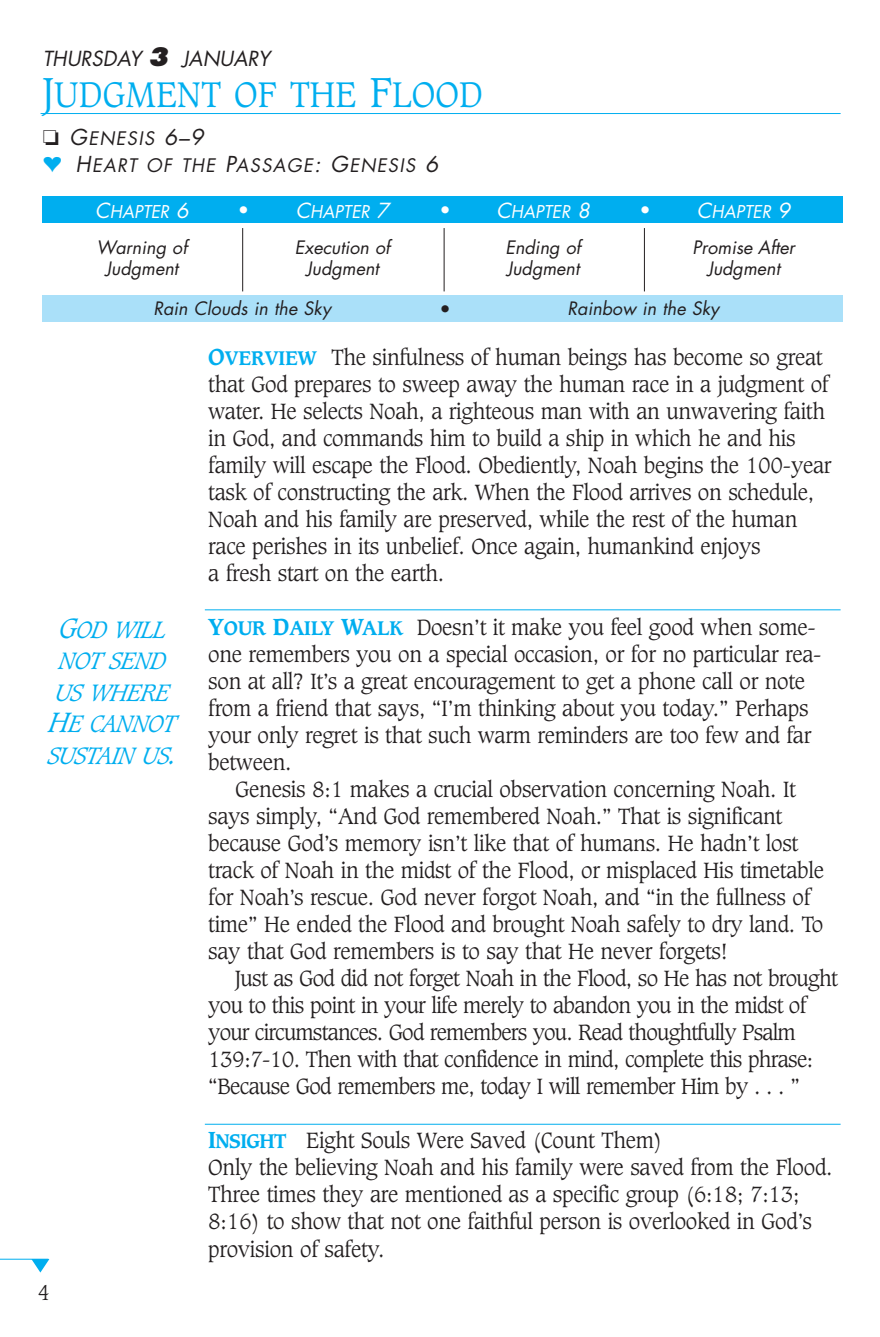
<style>
.page{position:relative;width:880px;height:1337px;background:#fff}
.page>*{position:absolute;margin:0;border:0;box-sizing:border-box;transform-origin:0 0}
.t1{font:300 34.43px "Caxton";color:#00aeef}
.t2{font:italic 300 22.95px/31.5px "Caxton";letter-spacing:-.035em;color:#00aeef;text-align:center}
.t3{font:300 21.38px/27px "Caxton";letter-spacing:-.01em;color:#231f20}
.t4{font:300 21.38px/27px "Caxton";letter-spacing:-.03em;color:#231f20}
.t5{font:italic 20.25px "Futura";color:#231f20}
.t6{font:300 20.25px "Caxton";color:#fff}
.t7{font:300 20.25px "Caxton";color:#231f20}
.t8{font:italic 20.25px "Futura";color:#fff}
.t9{font:italic 18.22px/27px "Futura";letter-spacing:.07em;color:#231f20}
.t10{font:italic 18px/20.2px "Futura";color:#231f20;text-align:center}
.t11{font:italic 17.32px "Futura";color:#fff}
.s1{font-weight:800;font-size:24.75px}
.s2{font-size:40.5px}
.s3{font-size:21.38px}
.s4{color:#00aeef}
.s5{font-size:20.25px}
.s6{font-size:27px}
.s7{font-weight:700;font-size:22.5px;color:#00aeef}
.s8{font-weight:700;font-size:19.12px;color:#00aeef}
</style>
<div class="page">
<svg style="left:31px;top:1259px;width:18px;height:13px"></svg>
<hr style="left:1px;top:1258px;width:47px;height:1px;background:#00aeef">
<hr style="left:205px;top:1123px;width:635px;height:1px;background:#00aeef">
<hr style="left:205px;top:609px;width:635px;height:1px;background:#00aeef">
<hr style="left:41px;top:113px;width:799px;height:1px;background:#00aeef">
<div style="left:43px;top:295px;width:800px;height:27px;background:#aae0f9"></div>
<div style="left:43px;top:196px;width:800px;height:27px;background:#00aeef"></div>
<hr style="left:242px;top:228px;width:1px;height:63px;background:#231f20">
<hr style="left:444px;top:228px;width:1px;height:63px;background:#231f20">
<hr style="left:644px;top:228px;width:1px;height:63px;background:#231f20">
<p class="t5" style="left:43px;top:49px;width:229px">THURSDAY <span class="s1">3</span> JANUARY</p>
<h1 class="t1" style="left:43px;top:78px;width:441px"><span class="s2">J</span>UDGMENT OF THE <span class="s2">F</span>LOOD</h1>
<p class="t9" style="left:43px;top:126px;width:397px">❏ <span class="s3">G</span>ENESIS <span class="s3">6–9<br></span><span class="s4">♥</span> <span class="s3">H</span>EART OF THE <span class="s3">P</span>ASSAGE<span class="s3">: G</span>ENESIS <span class="s3">6</span></p>
<p class="t11" style="left:95px;top:204px;width:95px"><span class="s5">C</span>HAPTER <span class="s5">6</span></p>
<p class="t8" style="left:296px;top:201px;width:16px">C</p>
<p class="t6" style="left:238px;top:200px;width:12px">•</p>
<p class="t11" style="left:310px;top:204px;width:80px">HAPTER <span class="s5">7</span></p>
<p class="t8" style="left:496px;top:201px;width:16px">C</p>
<p class="t6" style="left:440px;top:200px;width:12px">•</p>
<p class="t11" style="left:511px;top:204px;width:80px">HAPTER <span class="s5">8</span></p>
<p class="t11" style="left:697px;top:204px;width:95px"><span class="s5">C</span>HAPTER <span class="s5">9</span></p>
<p class="t6" style="left:640px;top:200px;width:12px">•</p>
<p class="t10" style="left:97px;top:239px;width:92px">Warning of<br>Judgment</p>
<p class="t10" style="left:295px;top:239px;width:97px">Execution of<br>Judgment</p>
<p class="t10" style="left:505px;top:239px;width:77px;text-align:left">Ending of<br>Judgment</p>
<p class="t10" style="left:692px;top:239px;width:104px">Promise After<br>Judgment</p>
<p class="t10" style="left:153px;top:300px;width:179px">Rain Clouds in the Sky</p>
<p class="t10" style="left:567px;top:300px;width:153px">Rainbow in the Sky</p>
<p class="t7" style="left:440px;top:299px;width:12px">•</p>
<p class="t2" style="left:48px;top:615px;width:131px"><span class="s6">G</span>OD WILL<br>NOT SEND<br>US WHERE<br><span class="s6">H</span>E CANNOT<br>SUSTAIN US<span class="s6">.</span></p>
<p class="t7" style="left:38px;top:1283px;width:14px">4</p>
<p class="t3" style="left:208px;top:345px;width:625px"><span class="s7">O</span><span class="s8">VERVIEW</span> The sinfulness of human beings has become so great that God prepares to sweep away the human race in a judgment of water. He selects Noah, a righteous man with an unwavering faith in God, and commands him to build a ship in which he and his family will escape the Flood. Obediently, Noah begins the 100-year task of constructing the ark. When the Flood arrives on schedule, Noah and his family are preserved, while the rest of the human race perishes in its unbelief. Once again, humankind enjoys<br>a fresh start on the earth.</p>
<p class="t3" style="left:208px;top:615px;width:615px"><span class="s7">Y</span><span class="s8">OUR</span> <span class="s7">D</span><span class="s8">AILY</span> <span class="s7">W</span><span class="s8">ALK</span> Doesn’t it make you feel good when some&shy;one remembers you on a special occasion, or for no particular rea&shy;son at all? It’s a great encouragement to get a phone call or note from a friend that says, “I’m thinking about you today.” Perhaps your only regret is that such warm reminders are too few and far between.</p>
<p class="t3" style="left:208px;top:777px;width:617px;text-indent:27px">Genesis 8:1 makes a crucial observation concerning Noah. It says simply, “And God remembered Noah.” That is significant because God’s memory isn’t like that of humans. He hadn’t lost track of Noah in the midst of the Flood, or misplaced His timetable for Noah’s rescue. God never forgot Noah, and “in the fullness of time” He ended the Flood and brought Noah safely to dry land. To say that God remembers is to say that He never forgets!</p>
<p class="t4" style="left:208px;top:966px;width:631px;text-indent:27px">Just as God did not forget Noah in the Flood, so He has not brought you to this point in your life merely to abandon you in the midst of your circumstances. God remembers you. Read thoughtfully Psalm 139:7-10. Then with that confidence in mind, complete this phrase: “Because God remembers me, today I will remember Him by . . . ”</p>
<p class="t3" style="left:208px;top:1128px;width:626px"><span class="s7">I</span><span class="s8">NSIGHT</span> Eight Souls Were Saved (Count Them)<br>Only the believing Noah and his family were saved from the Flood.<br>Three times they are mentioned as a specific group (6:18; 7:13; 8:16) to show that not one faithful person is overlooked in God’s provision of safety.</p>
</div>
